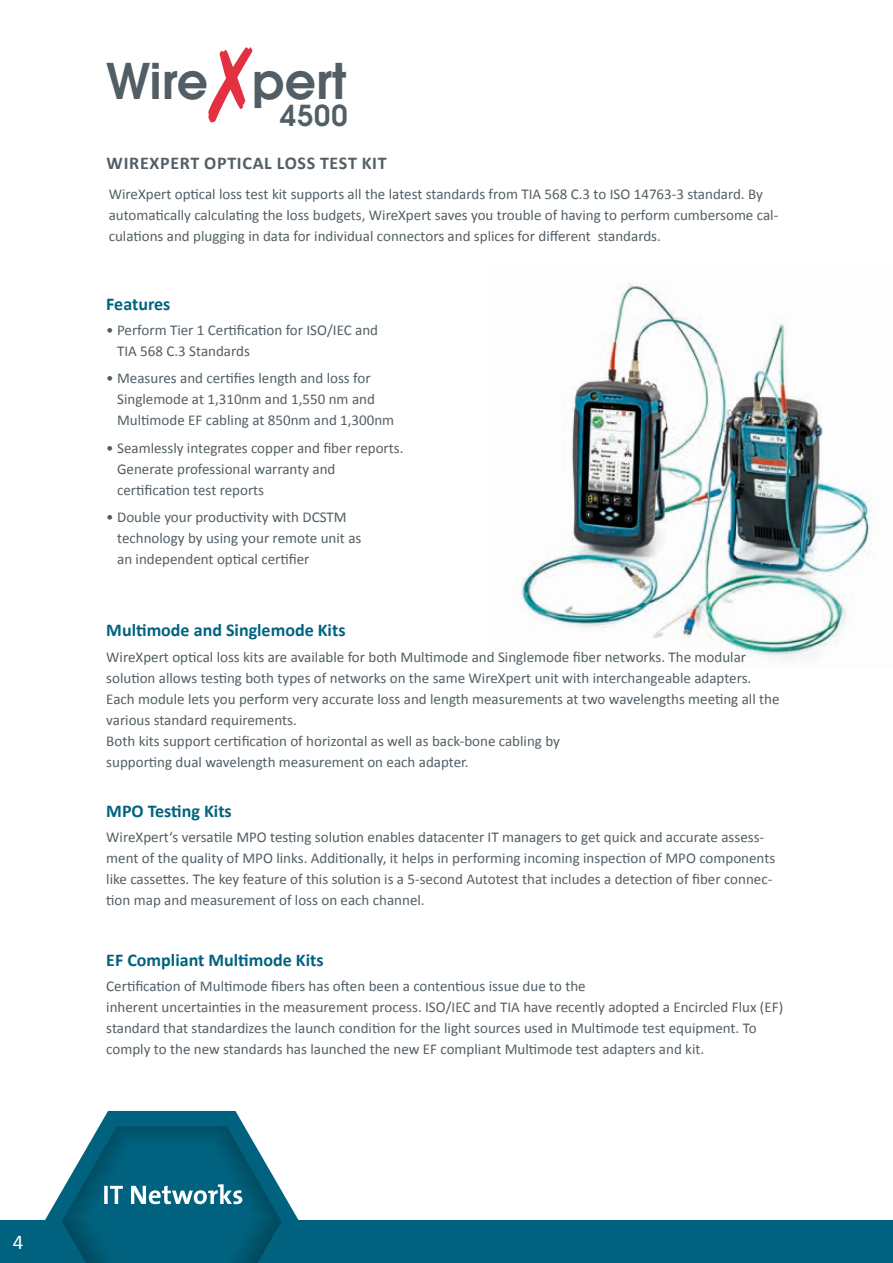
<style>
.page{position:relative;width:893px;height:1263px;background:#fff}
.page>*{position:absolute;margin:0;border:0;box-sizing:border-box;transform-origin:0 0}
.t1{font:600 48.9px "Avant Garde";color:#525e65}
.t2{font:600 28.8px "Avant Garde";color:#525e65}
.t3{font:21px "Calibri";color:#fff}
.t4{font:700 18px "Calibri";color:#00627f}
.t5{font:700 18px "Calibri";letter-spacing:.04em;color:#525e65}
.t6{font:15px/21px "Calibri";color:#525e65}
.s1{color:#e43142}
</style>
<div class="page">
<div style="left:0;top:1220px;width:893px;height:43px;background:#00627f"></div>
<svg style="left:45px;top:1111px;width:254px;height:152px"></svg>
<div style="left:140px;top:1213px;width:72px;height:50px;background:#00627f"></div>
<img style="left:515px;top:282px;width:360px;height:381px">
<h3 class="t3" style="left:13px;top:1229px;width:12px">4</h3>
<h1 class="t1" style="left:106px;top:49px;width:241px">Wire<span class="s1">✗</span>pert</h1>
<h2 class="t2" style="left:280px;top:97px;width:69px">4500</h2>
<p class="t5" style="left:107px;top:152px;width:281px">WIREXPERT OPTICAL LOSS TEST KIT</p>
<p class="t6" style="left:109px;top:183px;width:671px">WireXpert optical loss test kit supports all the latest standards from TIA 568 C.3 to ISO 14763-3 standard. By automatically calculating the loss budgets, WireXpert saves you trouble of having to perform cumbersome cal&shy;culations and plugging in data for individual connectors and splices for different standards.</p>
<p class="t4" style="left:106px;top:293px;width:66px">Features</p>
<p class="t6" style="left:117px;top:319px;width:262px;text-indent:-11px">• Perform Tier 1 Certification for ISO/IEC and<br>TIA 568 C.3 Standards</p>
<p class="t6" style="left:117px;top:367px;width:279px;text-indent:-11px">• Measures and certifies length and loss for<br>Singlemode at 1,310nm and 1,550 nm and<br>Multimode EF cabling at 850nm and 1,300nm</p>
<p class="t6" style="left:117px;top:436px;width:288px;text-indent:-11px">• Seamlessly integrates copper and fiber reports.<br>Generate professional warranty and certification test reports</p>
<p class="t6" style="left:117px;top:506px;width:246px;text-indent:-11px">• Double your productivity with DCSTM technology by using your remote unit as an independent optical certifier</p>
<p class="t4" style="left:106px;top:619px;width:241px">Multimode and Singlemode Kits</p>
<p class="t6" style="left:106px;top:645px;width:675px">WireXpert optical loss kits are available for both Multimode and Singlemode fiber networks. The modular solution allows testing both types of networks on the same WireXpert unit with interchangeable adapters.<br>Each module lets you perform very accurate loss and length measurements at two wavelengths meeting all the various standard requirements.<br>Both kits support certification of horizontal as well as back-bone cabling by<br>supporting dual wavelength measurement on each adapter.</p>
<p class="t4" style="left:106px;top:800px;width:127px">MPO Testing Kits</p>
<p class="t6" style="left:106px;top:826px;width:670px">WireXpert‘s versatile MPO testing solution enables datacenter IT managers to get quick and accurate assess&shy;ment of the quality of MPO links. Additionally, it helps in performing incoming inspection of MPO components like cassettes. The key feature of this solution is a 5-second Autotest that includes a detection of fiber connec&shy;tion map and measurement of loss on each channel.</p>
<p class="t4" style="left:106px;top:949px;width:219px">EF Compliant Multimode Kits</p>
<p class="t6" style="left:106px;top:975px;width:678px">Certification of Multimode fibers has often been a contentious issue due to the<br>inherent uncertainties in the measurement process. ISO/IEC and TIA have recently adopted a Encircled Flux (EF) standard that standardizes the launch condition for the light sources used in Multimode test equipment. To comply to the new standards has launched the new EF compliant Multimode test adapters and kit.</p>
</div>
